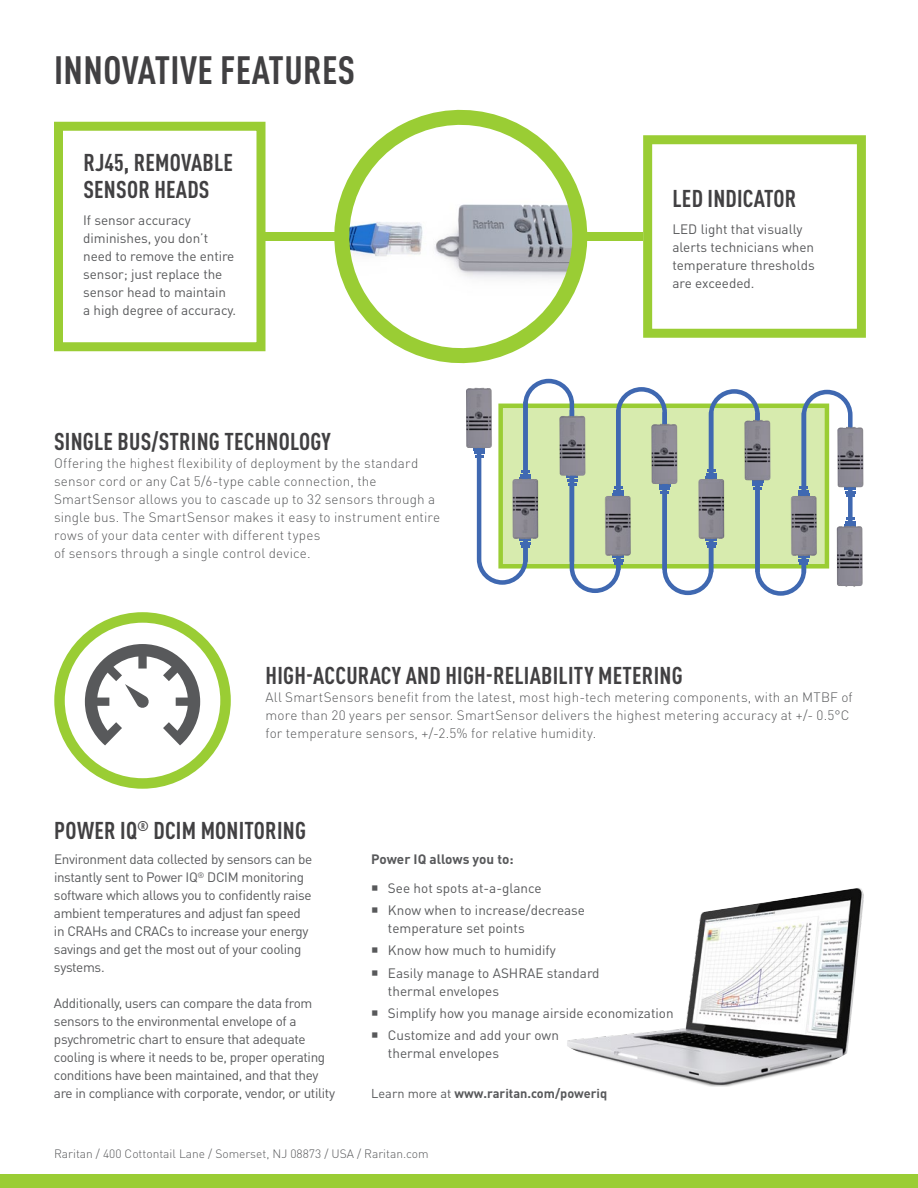
<style>
.page{position:relative;width:918px;height:1188px;background:#fff}
.page>*{position:absolute;margin:0;border:0;box-sizing:border-box;transform-origin:0 0}
.t1{font:700 condensed 39px "DIN Pro";letter-spacing:.01em;color:#414042}
.t2{font:700 condensed 24px/27px "DIN Pro";letter-spacing:.01em;color:#414042}
.t3{font:300 13.5px/18px "DIN Pro";letter-spacing:.01em;color:#58595b}
.t4{font:13.5px/18px "DIN Pro";letter-spacing:-.025em;color:#58595b}
.t5{font:13.5px/22.4px "DIN Pro";color:#58595b}
.t6{font:13.5px/18px "DIN Pro";letter-spacing:-.005em;color:#58595b}
.t7{font:700 13.5px "DIN Pro";letter-spacing:-.005em;color:#58595b}
.t8{font:700 12.75px "DIN Pro";color:#58595b}
.t9{font:300 12px "DIN Pro";color:#58595b}
.s1{font-weight:400}
</style>
<div class="page">
<div style="left:0;top:1174px;width:918px;height:14px;background:#9acd34"></div>
<img style="left:567px;top:888px;width:297px;height:198px">
<div style="left:54px;top:122px;width:212px;height:229px;border:9px solid #9acd34"></div>
<div style="left:261px;top:232px;width:80px;height:9px;background:#9acd34"></div>
<svg style="left:334px;top:109px;width:254px;height:255px"></svg>
<div style="left:579px;top:232px;width:64px;height:9px;background:#9acd34"></div>
<div style="left:643px;top:135px;width:223px;height:203px;border:9px solid #9acd34"></div>
<svg style="left:60px;top:617px;width:166px;height:166px"></svg>
<div style="left:54px;top:612px;width:177px;height:177px;border:10px solid #9acd34;border-radius:50%"></div>
<svg style="left:85px;top:644px;width:115px;height:101px"></svg>
<svg style="left:473px;top:378px;width:383px;height:218px"></svg>
<img style="left:466px;top:387px;width:26px;height:62px">
<img style="left:837px;top:525px;width:26px;height:62px">
<img style="left:512px;top:478px;width:26px;height:62px">
<img style="left:559px;top:415px;width:27px;height:62px">
<img style="left:605px;top:495px;width:26px;height:62px">
<img style="left:698px;top:478px;width:26px;height:62px">
<img style="left:791px;top:495px;width:26px;height:62px">
<img style="left:651px;top:423px;width:26px;height:62px">
<img style="left:744px;top:419px;width:27px;height:62px">
<img style="left:837px;top:426px;width:27px;height:62px">
<h1 class="t1" style="left:54px;top:46px;width:303px">INNOVATIVE FEATURES</h1>
<h2 class="t2" style="left:83px;top:149px;width:151px">RJ45, REMOVABLE<br>SENSOR HEADS</h2>
<p class="t6" style="left:83px;top:211px;width:155px">If sensor accuracy diminishes, you don’t need to remove the entire sensor; just replace the sensor head to maintain a high degree of accuracy.</p>
<h2 class="t2" style="left:54px;top:428px;width:278px">SINGLE BUS/STRING TECHNOLOGY</h2>
<p class="t3" style="left:54px;top:454px;width:388px">Offering the highest flexibility of deployment by the standard sensor cord or any Cat 5/6-type cable connection, the SmartSensor allows you to cascade up to 32 sensors through a single bus. The SmartSensor makes it easy to instrument entire rows of your data center with different types<br>of sensors through a single control device.</p>
<h2 class="t2" style="left:673px;top:185px;width:125px">LED INDICATOR</h2>
<p class="t5" style="left:672px;top:220px;width:144px;line-height:18px">LED light that visually alerts technicians when temperature thresholds are exceeded.</p>
<h2 class="t2" style="left:266px;top:662px;width:419px">HIGH-ACCURACY AND HIGH-RELIABILITY METERING</h2>
<p class="t3" style="left:266px;top:688px;width:589px">All SmartSensors benefit from the latest, most high-tech metering components, with an MTBF of more than 20 years per sensor. SmartSensor delivers the highest metering accuracy at +/- 0.5°C for temperature sensors, +/-2.5% for relative humidity.</p>
<h2 class="t2" style="left:54px;top:817px;width:253px">POWER IQ<sup>®</sup> DCIM MONITORING</h2>
<p class="t4" style="left:54px;top:850px;width:260px">Environment data collected by sensors can be instantly sent to Power IQ<sup>®</sup> DCIM monitoring software which allows you to confidently raise ambient temperatures and adjust fan speed in CRAHs and CRACs to increase your energy savings and get the most out of your cooling systems.</p>
<p class="t4" style="left:54px;top:994px;width:283px">Additionally, users can compare the data from sensors to the environmental envelope of a psychrometric chart to ensure that adequate cooling is where it needs to be, proper operating conditions have been maintained, and that they are in compliance with corporate, vendor, or utility</p>
<p class="t7" style="left:371px;top:850px;width:144px">Power IQ allows you to:</p>
<p class="t5" style="left:388px;top:876px;width:199px">See hot spots at-a-glance<br>Know when to increase/decrease</p>
<p class="t5" style="left:388px;top:916px;width:213px">temperature set points<br>Know how much to humidify<br>Easily manage to ASHRAE standard</p>
<p class="t5" style="left:388px;top:979px;width:287px">thermal envelopes<br>Simplify how you manage airside economization<br>Customize and add your own</p>
<p class="t5" style="left:388px;top:1042px;width:113px">thermal envelopes</p>
<p class="t8" style="left:371px;top:1085px;width:237px"><span class="s1">Learn more at</span> www.raritan.com/poweriq</p>
<p class="t9" style="left:54px;top:1146px;width:376px">Raritan / 400 Cottontail Lane / Somerset, NJ 08873 / USA / Raritan.com</p>
</div>
